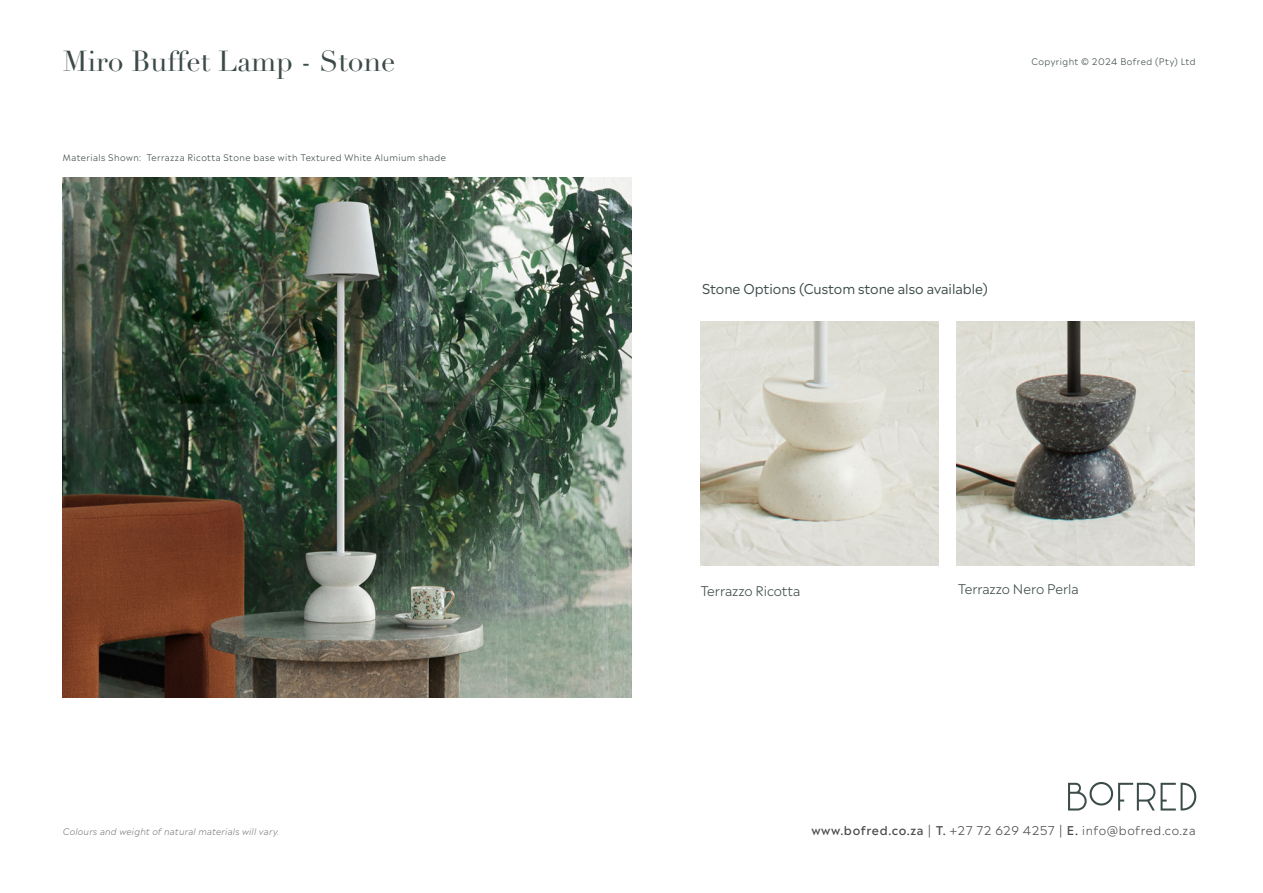
<style>
.page{position:relative;width:1263px;height:893px;background:#fff}
.page>*{position:absolute;margin:0;border:0;box-sizing:border-box;transform-origin:0 0}
.t1{font:28.5px "Didot LH";color:#3c4b49}
.t2{font:13.5px "Madera";color:#3c4b49}
.t3{font:300 13.2px "Madera";color:#3c4b49}
.t4{font:300 12px "Madera";letter-spacing:.045em;color:#4b4c4d}
.t5{font:300 9px "Madera";letter-spacing:.05em;color:#3c4b49}
.t6{font:italic 300 9px "Madera";letter-spacing:.025em;color:#7a7f7d}
.s1{font-weight:500}
</style>
<div class="page">
<svg style="left:1068px;top:782px;width:128px;height:28px"></svg>
<img style="left:63px;top:178px;width:568px;height:520px">
<img style="left:700px;top:321px;width:238px;height:245px">
<img style="left:956px;top:321px;width:238px;height:245px">
<p class="t1" style="left:63px;top:44px;width:334px">Miro Buffet Lamp - Stone</p>
<p class="t5" style="left:63px;top:150px;width:384px">Materials Shown: Terrazza Ricotta Stone base with Textured White Alumium shade</p>
<p class="t5" style="left:1031px;top:54px;width:166px">Copyright © 2024 Bofred (Pty) Ltd</p>
<p class="t2" style="left:702px;top:278px;width:287px">Stone Options (Custom stone also available)</p>
<p class="t3" style="left:700px;top:579px;width:101px">Terrazzo Ricotta</p>
<p class="t3" style="left:958px;top:578px;width:122px">Terrazzo Nero Perla</p>
<p class="t6" style="left:63px;top:824px;width:218px">Colours and weight of natural materials will vary.</p>
<p class="t4" style="left:811px;top:820px;width:386px"><span class="s1">www.bofred.co.za</span> | <span class="s1">T.</span> +27 72 629 4257 | <span class="s1">E.</span> info@bofred.co.za</p>
</div>
